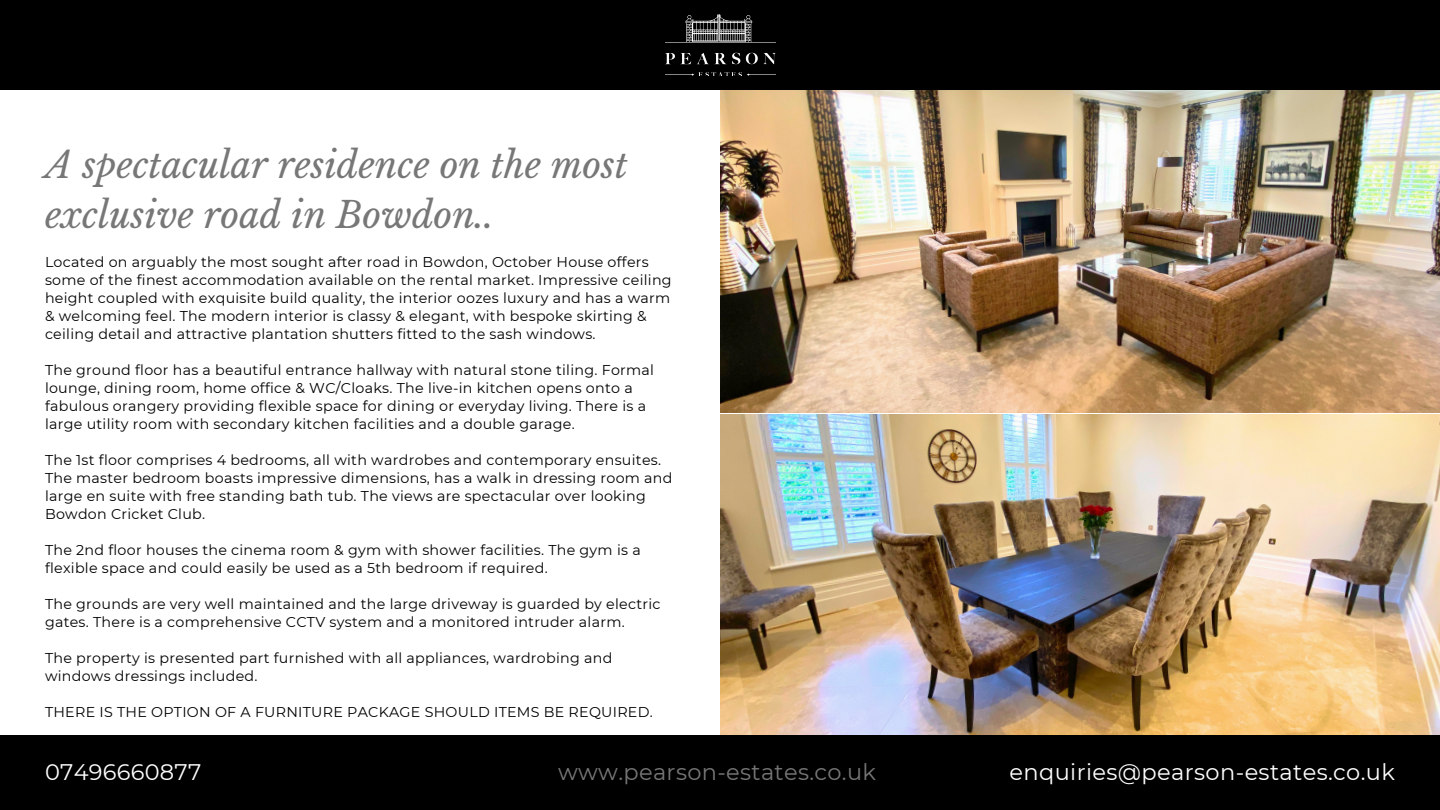
<style>
.page{position:relative;width:1440px;height:810px;background:#fff}
.page>*{position:absolute;margin:0;border:0;box-sizing:border-box;transform-origin:0 0}
.t1{font:italic 36px/50.1px "Libre Baskerville";color:#777}
.t2{font:22.5px "Montserrat";letter-spacing:.015em;color:#fff}
.t3{font:22.5px "Montserrat";letter-spacing:.015em;color:#777}
.t4{font:14.25px/18px "Montserrat";letter-spacing:.02em;color:#000}
</style>
<div class="page">
<img style="left:720px;top:90px;width:720px;height:322px">
<img style="left:720px;top:414px;width:720px;height:322px">
<div style="left:0;top:736px;width:1440px;height:74px;background:#000"></div>
<div style="left:0;top:0;width:1440px;height:90px;background:#000"></div>
<img style="left:665px;top:14px;width:110px;height:62px">
<p class="t1" style="left:45px;top:141px;width:585px">A spectacular residence on the most exclusive road in Bowdon..</p>
<p class="t4" style="left:45px;top:252px;width:628px">Located on arguably the most sought after road in Bowdon, October House offers some of the finest accommodation available on the rental market. Impressive ceiling height coupled with exquisite build quality, the interior oozes luxury and has a warm &amp; welcoming feel. The modern interior is classy &amp; elegant, with bespoke skirting &amp; ceiling detail and attractive plantation shutters fitted to the sash windows.</p>
<p class="t4" style="left:45px;top:360px;width:611px">The ground floor has a beautiful entrance hallway with natural stone tiling. Formal lounge, dining room, home office &amp; WC/Cloaks. The live-in kitchen opens onto a fabulous orangery providing flexible space for dining or everyday living. There is a large utility room with secondary kitchen facilities and a double garage.</p>
<p class="t4" style="left:45px;top:450px;width:629px">The 1st floor comprises 4 bedrooms, all with wardrobes and contemporary ensuites.<br>The master bedroom boasts impressive dimensions, has a walk in dressing room and large en suite with free standing bath tub. The views are spectacular over looking Bowdon Cricket Club.</p>
<p class="t4" style="left:45px;top:540px;width:597px">The 2nd floor houses the cinema room &amp; gym with shower facilities. The gym is a flexible space and could easily be used as a 5th bedroom if required.</p>
<p class="t4" style="left:45px;top:594px;width:617px">The grounds are very well maintained and the large driveway is guarded by electric gates. There is a comprehensive CCTV system and a monitored intruder alarm.</p>
<p class="t4" style="left:45px;top:648px;width:569px">The property is presented part furnished with all appliances, wardrobing and windows dressings included.</p>
<p class="t4" style="left:45px;top:702px;width:609px">THERE IS THE OPTION OF A FURNITURE PACKAGE SHOULD ITEMS BE REQUIRED.</p>
<p class="t2" style="left:45px;top:758px;width:158px">07496660877</p>
<p class="t3" style="left:558px;top:758px;width:319px">www.pearson-estates.co.uk</p>
<p class="t2" style="left:1010px;top:758px;width:387px">enquiries@pearson-estates.co.uk</p>
</div>
